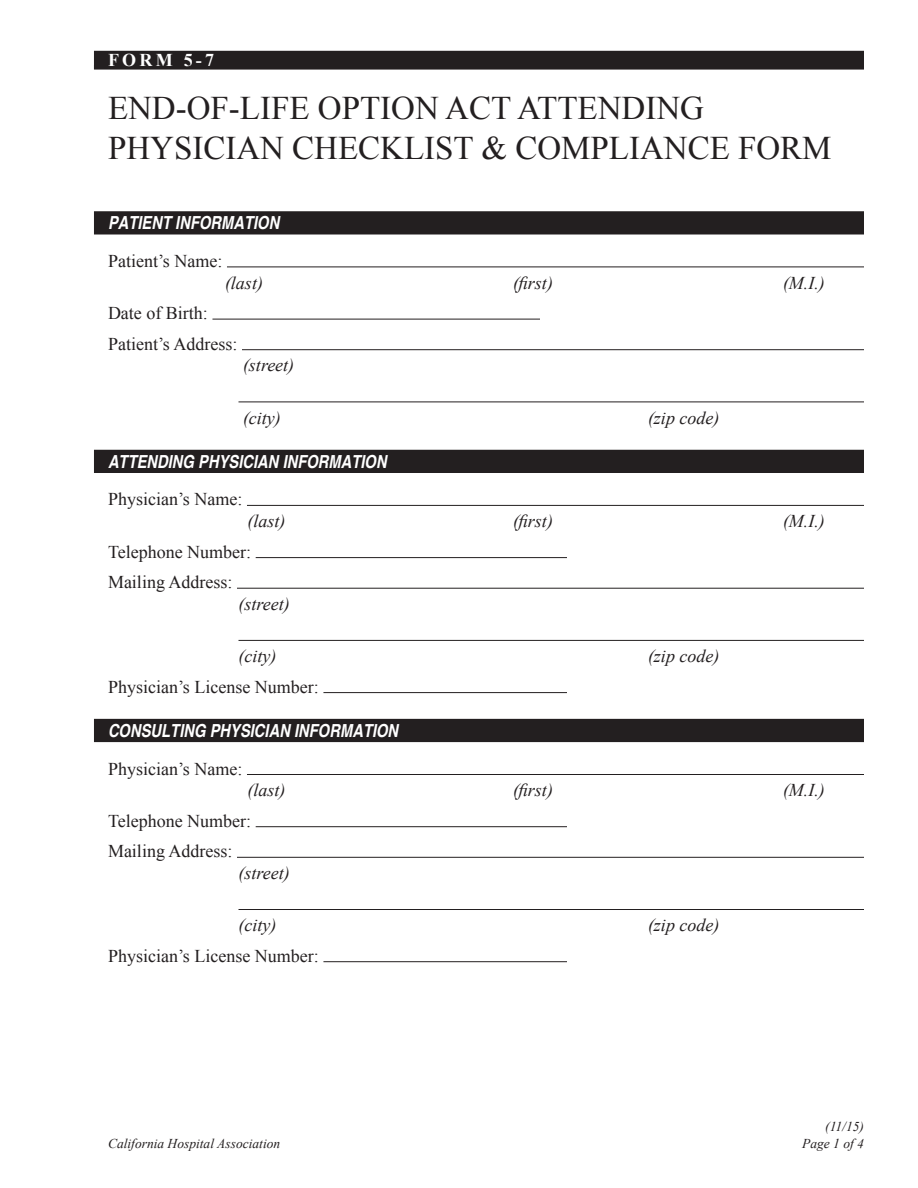
<style>
.page{position:relative;width:918px;height:1188px;background:#fff}
.page>*{position:absolute;margin:0;border:0;box-sizing:border-box;transform-origin:0 0}
.Form_Name{font:33px/39.6px "Times New Roman";color:#231f20}
.Body_text_FORMS{font:18px "Times New Roman";color:#231f20}
.Body_text_FORMS-2{font:italic 18px "Times New Roman";color:#231f20}
.Level_1_FRMS{font:italic 700 condensed 18px "Helvetica";color:#fff}
.Form_Number{font:700 18px "Times New Roman";color:#fff}
.Footer_Title_Page_FR{font:italic 13.5px "Times New Roman";color:#231f20}
</style>
<div class="page">
<div style="left:94px;top:51px;width:770px;height:18px;background:#231f20"></div>
<div style="left:94px;top:211px;width:770px;height:24px;background:#231f20"></div>
<hr style="left:227px;top:267px;width:637px;height:1px;background:#231f20">
<hr style="left:212px;top:319px;width:328px;height:1px;background:#231f20">
<hr style="left:242px;top:349px;width:622px;height:1px;background:#231f20">
<hr style="left:238px;top:402px;width:626px;height:1px;background:#231f20">
<div style="left:94px;top:450px;width:770px;height:23px;background:#231f20"></div>
<hr style="left:247px;top:505px;width:617px;height:1px;background:#231f20">
<hr style="left:256px;top:557px;width:311px;height:1px;background:#231f20">
<hr style="left:237px;top:588px;width:627px;height:1px;background:#231f20">
<hr style="left:238px;top:640px;width:626px;height:1px;background:#231f20">
<hr style="left:323px;top:692px;width:244px;height:1px;background:#231f20">
<div style="left:94px;top:719px;width:770px;height:23px;background:#231f20"></div>
<hr style="left:247px;top:774px;width:617px;height:1px;background:#231f20">
<hr style="left:256px;top:826px;width:311px;height:1px;background:#231f20">
<hr style="left:237px;top:857px;width:627px;height:1px;background:#231f20">
<hr style="left:238px;top:909px;width:626px;height:1px;background:#231f20">
<hr style="left:323px;top:961px;width:244px;height:1px;background:#231f20">
<p class="Form_Number" style="left:108px;top:48px;width:108px">FORM 5-7</p>
<p class="Form_Name" style="left:108px;top:88px;width:725px">END-OF-LIFE OPTION ACT ATTENDING<br>PHYSICIAN CHECKLIST &amp; COMPLIANCE FORM</p>
<p class="Level_1_FRMS" style="left:108px;top:212px;width:173px">PATIENT INFORMATION</p>
<p class="Body_text_FORMS" style="left:108px;top:249px;width:116px">Patient’s Name:</p>
<p class="Body_text_FORMS-2" style="left:225px;top:270px;width:39px">(last)</p>
<p class="Body_text_FORMS-2" style="left:513px;top:270px;width:41px">(first)</p>
<p class="Body_text_FORMS-2" style="left:783px;top:270px;width:43px">(M.I.)</p>
<p class="Body_text_FORMS" style="left:108px;top:301px;width:101px">Date of Birth:</p>
<p class="Body_text_FORMS" style="left:108px;top:332px;width:131px">Patient’s Address:</p>
<p class="Body_text_FORMS-2" style="left:243px;top:353px;width:53px">(street)</p>
<p class="Body_text_FORMS-2" style="left:243px;top:405px;width:39px">(city)</p>
<p class="Body_text_FORMS-2" style="left:648px;top:405px;width:73px">(zip code)</p>
<p class="Level_1_FRMS" style="left:108px;top:450px;width:280px">ATTENDING PHYSICIAN INFORMATION</p>
<p class="Body_text_FORMS" style="left:108px;top:487px;width:136px">Physician’s Name:</p>
<p class="Body_text_FORMS-2" style="left:248px;top:509px;width:39px">(last)</p>
<p class="Body_text_FORMS-2" style="left:513px;top:509px;width:41px">(first)</p>
<p class="Body_text_FORMS-2" style="left:783px;top:509px;width:43px">(M.I.)</p>
<p class="Body_text_FORMS" style="left:108px;top:539px;width:145px">Telephone Number:</p>
<p class="Body_text_FORMS" style="left:108px;top:570px;width:126px">Mailing Address:</p>
<p class="Body_text_FORMS-2" style="left:238px;top:591px;width:53px">(street)</p>
<p class="Body_text_FORMS-2" style="left:238px;top:644px;width:39px">(city)</p>
<p class="Body_text_FORMS-2" style="left:648px;top:644px;width:73px">(zip code)</p>
<p class="Body_text_FORMS" style="left:108px;top:674px;width:212px">Physician’s License Number:</p>
<p class="Level_1_FRMS" style="left:108px;top:719px;width:292px">CONSULTING PHYSICIAN INFORMATION</p>
<p class="Body_text_FORMS" style="left:108px;top:756px;width:136px">Physician’s Name:</p>
<p class="Body_text_FORMS-2" style="left:248px;top:778px;width:39px">(last)</p>
<p class="Body_text_FORMS-2" style="left:513px;top:778px;width:41px">(first)</p>
<p class="Body_text_FORMS-2" style="left:783px;top:778px;width:43px">(M.I.)</p>
<p class="Body_text_FORMS" style="left:108px;top:809px;width:145px">Telephone Number:</p>
<p class="Body_text_FORMS" style="left:108px;top:839px;width:126px">Mailing Address:</p>
<p class="Body_text_FORMS-2" style="left:238px;top:860px;width:53px">(street)</p>
<p class="Body_text_FORMS-2" style="left:238px;top:913px;width:39px">(city)</p>
<p class="Body_text_FORMS-2" style="left:648px;top:913px;width:73px">(zip code)</p>
<p class="Body_text_FORMS" style="left:108px;top:944px;width:212px">Physician’s License Number:</p>
<p class="Footer_Title_Page_FR" style="left:825px;top:1118px;width:40px">(11/15)</p>
<p class="Footer_Title_Page_FR" style="left:108px;top:1134px;width:174px">California Hospital Association</p>
<p class="Footer_Title_Page_FR" style="left:802px;top:1134px;width:63px">Page 1 of 4</p>
</div>
